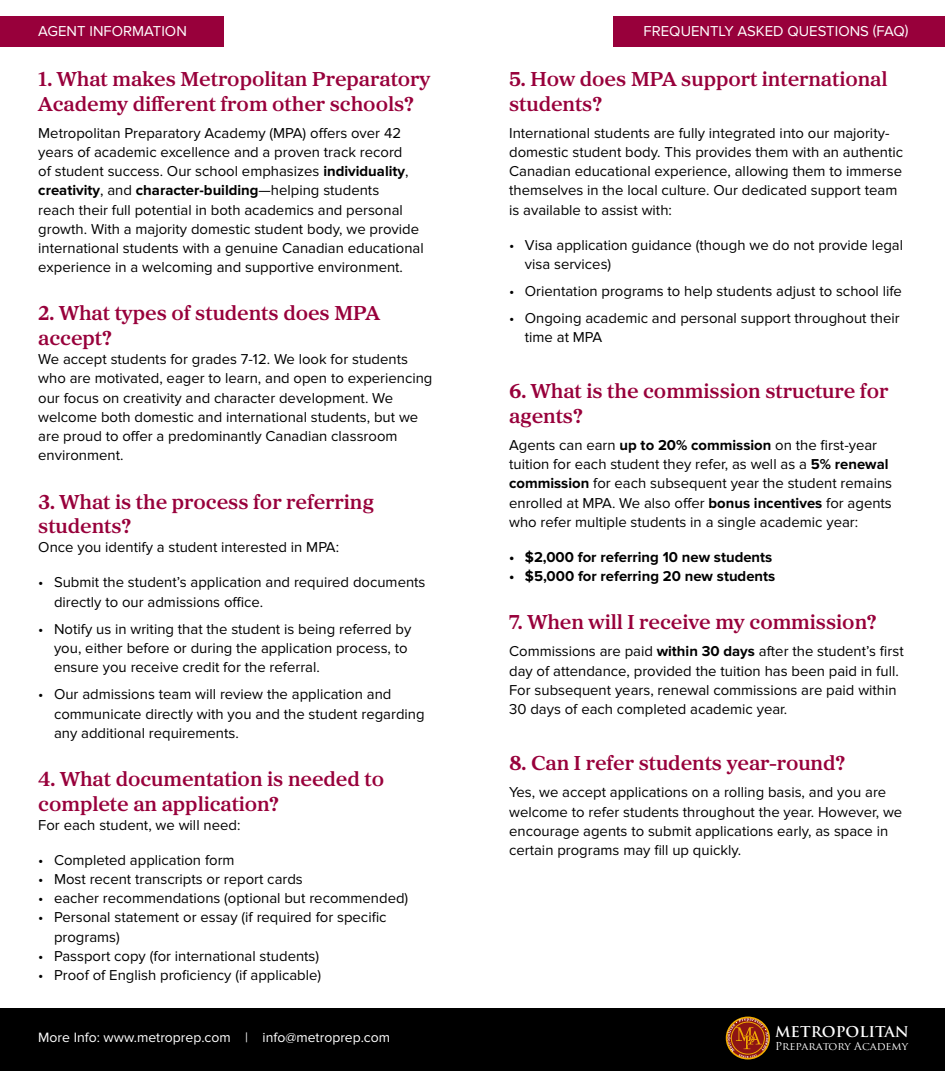
<style>
.page{position:relative;width:945px;height:1071px;background:#fff}
.page>*{position:absolute;margin:0;border:0;box-sizing:border-box;transform-origin:0 0}
.t1{font:600 21px/24.5px "Proxima Sera";color:#98003b}
.t2{font:14.88px/19.2px "Proxima Nova";color:#000}
.t3{font:700 14.88px "Proxima Nova";color:#000}
.t4{font:14.88px "Proxima Nova";color:#fff}
.t5{font:700 14.53px "Trajan Pro";color:#fff}
.t6{font:14px "Proxima Nova";color:#fff}
.t7{font:10.67px "Trajan Pro";color:#fff}
.s1{font-weight:700}
</style>
<div class="page">
<div style="left:0;top:1008px;width:945px;height:63px;background:#000"></div>
<div style="left:726px;top:1017px;width:44px;height:43px;border:2px solid #f0ab00;border-radius:50%"></div>
<svg style="left:727px;top:1018px;width:42px;height:40px"></svg>
<div style="left:0;top:16px;width:223px;height:30px;background:#98003b"></div>
<div style="left:614px;top:16px;width:331px;height:30px;background:#98003b"></div>
<p class="t4" style="left:38px;top:23px;width:150px">AGENT INFORMATION</p>
<p class="t4" style="left:644px;top:23px;width:266px">FREQUENTLY ASKED QUESTIONS (FAQ)</p>
<h1 class="t1" style="left:38px;top:66px;width:394px">1. What makes Metropolitan Preparatory<br>Academy different from other schools?</h1>
<p class="t2" style="left:38px;top:123px;width:387px">Metropolitan Preparatory Academy (MPA) offers over 42 years of academic excellence and a proven track record<br>of student success. Our school emphasizes <span class="s1">individuality</span>, <span class="s1">creativity</span>, and <span class="s1">character-building</span>—helping students<br>reach their full potential in both academics and personal growth. With a majority domestic student body, we provide international students with a genuine Canadian educational experience in a welcoming and supportive environment.</p>
<h1 class="t1" style="left:38px;top:300px;width:343px">2. What types of students does MPA accept?</h1>
<p class="t2" style="left:38px;top:350px;width:396px">We accept students for grades 7-12. We look for students who are motivated, eager to learn, and open to experiencing our focus on creativity and character development. We welcome both domestic and international students, but we are proud to offer a predominantly Canadian classroom environment.</p>
<h1 class="t1" style="left:38px;top:489px;width:337px">3. What is the process for referring students?</h1>
<p class="t2" style="left:38px;top:538px;width:302px">Once you identify a student interested in MPA:</p>
<p class="t2" style="left:54px;top:573px;width:373px;text-indent:-16px">• Submit the student’s application and required documents directly to our admissions office.</p>
<p class="t2" style="left:54px;top:619px;width:359px;text-indent:-16px">• Notify us in writing that the student is being referred by you, either before or during the application process, to ensure you receive credit for the referral.</p>
<p class="t2" style="left:54px;top:685px;width:372px;text-indent:-16px">• Our admissions team will review the application and communicate directly with you and the student regarding any additional requirements.</p>
<h1 class="t1" style="left:38px;top:766px;width:347px">4. What documentation is needed to complete an application?</h1>
<p class="t2" style="left:38px;top:815px;width:204px">For each student, we will need:</p>
<p class="t2" style="left:38px;top:850px;width:198px">• Completed application form</p>
<p class="t2" style="left:38px;top:870px;width:266px">• Most recent transcripts or report cards</p>
<p class="t2" style="left:38px;top:889px;width:372px">• eacher recommendations (optional but recommended)</p>
<p class="t2" style="left:54px;top:908px;width:334px;text-indent:-16px">• Personal statement or essay (if required for specific programs)</p>
<p class="t2" style="left:38px;top:947px;width:282px">• Passport copy (for international students)</p>
<p class="t2" style="left:38px;top:966px;width:284px">• Proof of English proficiency (if applicable)</p>
<p class="t6" style="left:38px;top:1029px;width:353px">More Info: www.metroprep.com | info@metroprep.com</p>
<h1 class="t1" style="left:509px;top:66px;width:380px">5. How does MPA support international students?</h1>
<p class="t2" style="left:509px;top:123px;width:396px">International students are fully integrated into our majority&shy;domestic student body. This provides them with an authentic Canadian educational experience, allowing them to immerse themselves in the local culture. Our dedicated support team is available to assist with:</p>
<p class="t2" style="left:525px;top:235px;width:380px;text-indent:-16px">• Visa application guidance (though we do not provide legal visa services)</p>
<p class="t2" style="left:509px;top:282px;width:394px">• Orientation programs to help students adjust to school life</p>
<p class="t2" style="left:525px;top:309px;width:376px;text-indent:-16px">• Ongoing academic and personal support throughout their time at MPA</p>
<h1 class="t1" style="left:509px;top:378px;width:381px">6. What is the commission structure for agents?</h1>
<p class="t2" style="left:509px;top:436px;width:385px">Agents can earn <span class="s1">up to 20% commission</span> on the first-year tuition for each student they refer, as well as a <span class="s1">5% renewal commission</span> for each subsequent year the student remains enrolled at MPA. We also offer <span class="s1">bonus incentives</span> for agents who refer multiple students in a single academic year:</p>
<p class="t3" style="left:509px;top:548px;width:265px">• $2,000 for referring 10 new students</p>
<p class="t3" style="left:509px;top:568px;width:268px">• $5,000 for referring 20 new students</p>
<h1 class="t1" style="left:509px;top:609px;width:369px">7. When will I receive my commission?</h1>
<p class="t2" style="left:509px;top:642px;width:396px">Commissions are paid <span class="s1">within 30 days</span> after the student’s first day of attendance, provided the tuition has been paid in full.<br>For subsequent years, renewal commissions are paid within 30 days of each completed academic year.</p>
<h1 class="t1" style="left:509px;top:750px;width:338px">8. Can I refer students year-round?</h1>
<p class="t2" style="left:509px;top:783px;width:395px">Yes, we accept applications on a rolling basis, and you are welcome to refer students throughout the year. However, we encourage agents to submit applications early, as space in certain programs may fill up quickly.</p>
<p class="t5" style="left:775px;top:1023px;width:136px">METROPOLITAN</p>
<p class="t7" style="left:775px;top:1039px;width:135px">Preparatory Academy</p>
</div>
